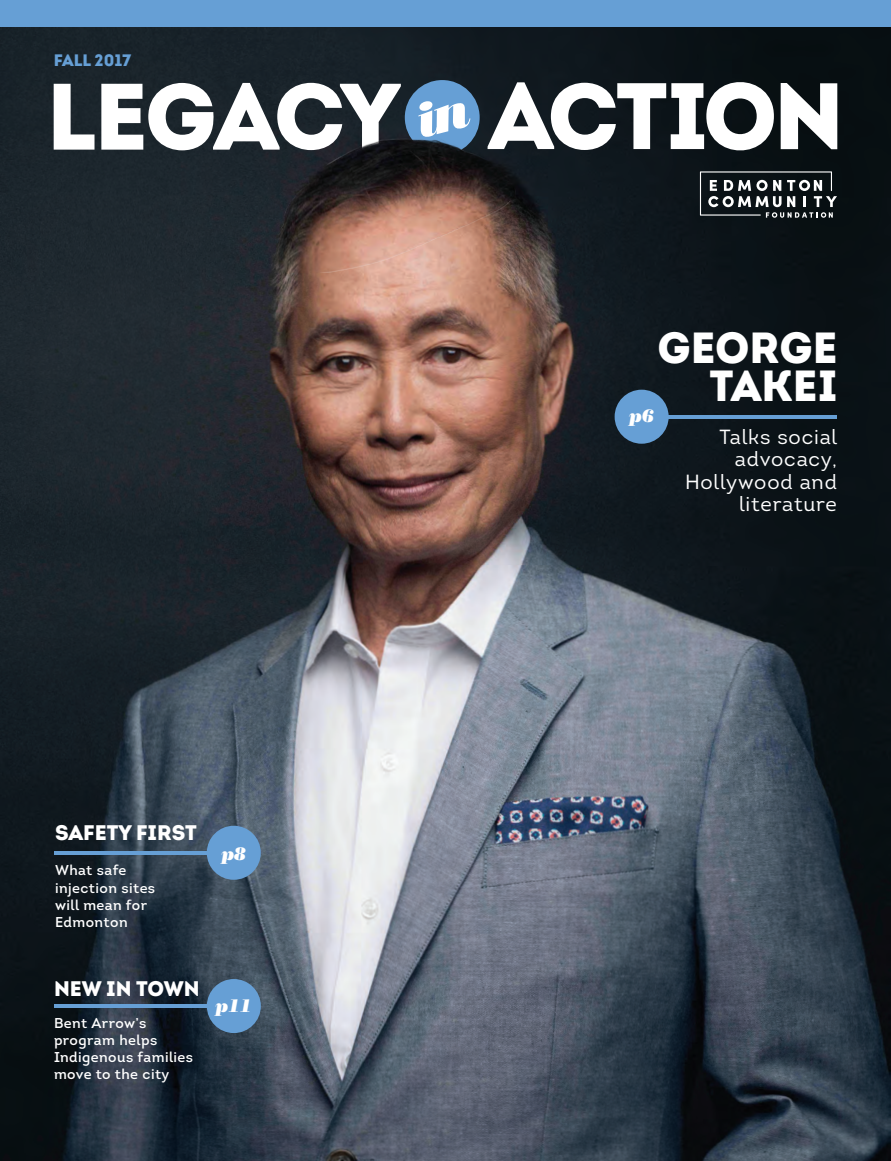
<style>
.page{position:relative;width:891px;height:1161px;background:#fff}
.page>*{position:absolute;margin:0;border:0;box-sizing:border-box;transform-origin:0 0}
.t1{font:900 43.35px/38px "Intro";color:#fff;text-align:right}
.t2{font:900 21px "Intro";color:#fff}
.t3{font:20.55px/22.5px "Intro";letter-spacing:.04em;color:#fff;text-align:right}
.t4{font:italic 18px "Bodoni Poster";letter-spacing:-.01em;color:#fff}
.t5{font:900 16.5px "Intro";color:#669fd5}
.t6{font:600 14.25px/17.1px "Intro";letter-spacing:.03em;color:#fff}
</style>
<div class="page">
<img style="left:0;top:27px;width:891px;height:1134px">
<svg style="left:550px;top:80px;width:224px;height:75px"></svg>
<svg style="left:781px;top:83px;width:56px;height:66px"></svg>
<svg style="left:54px;top:84px;width:41px;height:66px"></svg>
<svg style="left:101px;top:83px;width:155px;height:67px"></svg>
<div style="left:0;top:0;width:891px;height:27px;background:#669fd5"></div>
<hr style="left:618px;top:415px;width:219px;height:3px;background:#669fd5">
<div style="left:615px;top:390px;width:54px;height:54px;background:#669fd5;border-radius:50%"></div>
<img style="left:256px;top:27px;width:294px;height:246px">
<hr style="left:54px;top:1004px;width:176px;height:4px;background:#669fd5">
<div style="left:207px;top:979px;width:54px;height:54px;background:#669fd5;border-radius:50%"></div>
<hr style="left:54px;top:851px;width:187px;height:4px;background:#669fd5">
<div style="left:207px;top:826px;width:54px;height:54px;background:#669fd5;border-radius:50%"></div>
<svg style="left:700px;top:171px;width:137px;height:47px;background:#42484b"></svg>
<p class="t5" style="left:54px;top:50px;width:79px">FALL 2017</p>
<h2 class="t2" style="left:55px;top:819px;width:143px">SAFETY FIRST</h2>
<p class="t6" style="left:55px;top:862px;width:102px">What safe injection sites will mean for<br>Edmonton</p>
<p class="t4" style="left:221px;top:843px;width:26px">p8</p>
<h2 class="t2" style="left:54px;top:974px;width:147px">NEW IN TOWN</h2>
<p class="t6" style="left:54px;top:1014px;width:141px">Bent Arrow’s program helps<br>Indigenous families move to the city</p>
<p class="t4" style="left:216px;top:994px;width:38px">p11</p>
<h1 class="t1" style="left:658px;top:328px;width:181px">GEORGE<br>TAKEI</h1>
<p class="t4" style="left:629px;top:405px;width:26px">p6</p>
<h3 class="t3" style="left:685px;top:425px;width:154px">Talks social advocacy,<br>Hollywood and literature</h3>
</div>
